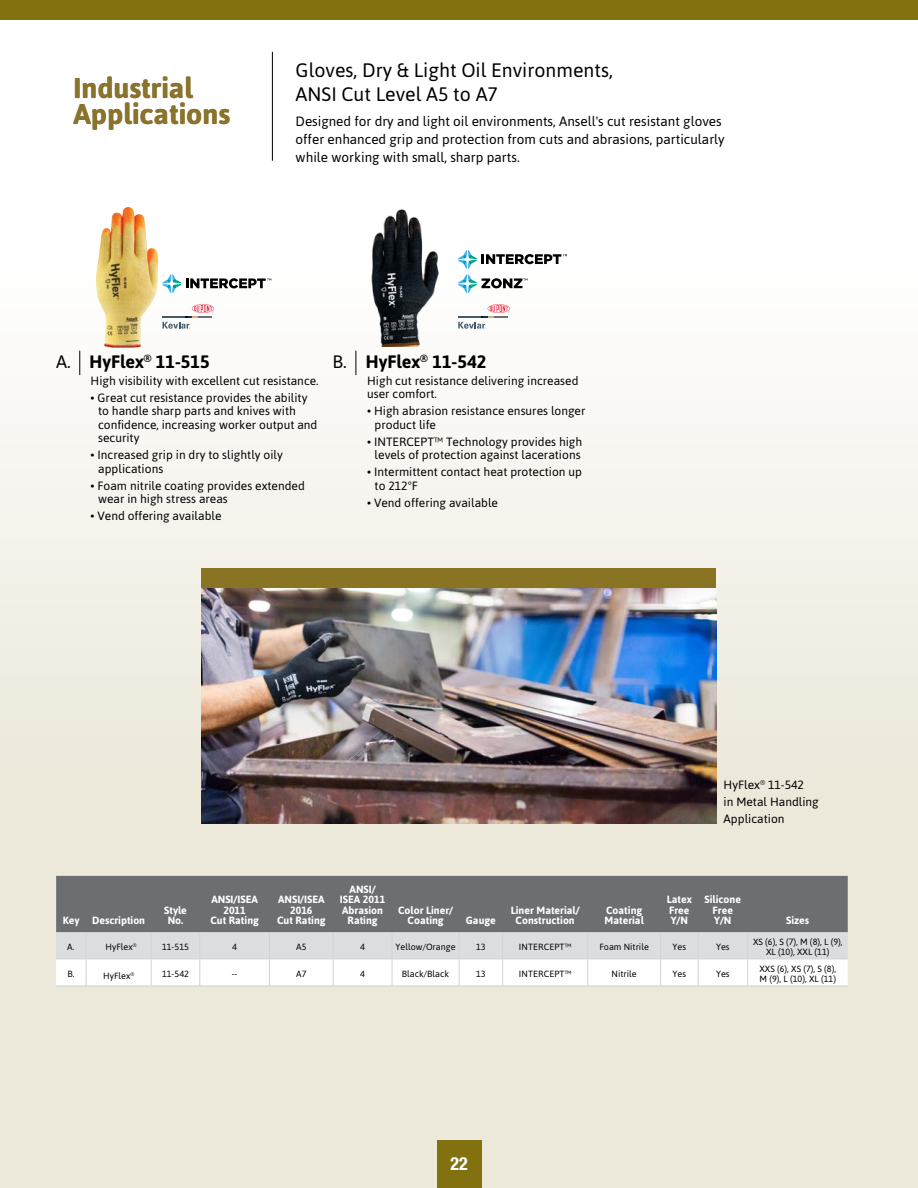
<style>
.page{position:relative;width:918px;height:1188px;background:#fff}
.page>*{position:absolute;margin:0;border:0;box-sizing:border-box;transform-origin:0 0}
.t1{font:700 28.5px/25.5px "Asap";color:#8a742d}
.t2{font:19.5px/24px "Asap";color:#000}
.t3{font:700 18px "Asap";color:#000}
.t4{font:700 condensed 18px "Helvetica Neue LT Std";color:#fff}
.t5{font:13.5px/18px "Asap";color:#000}
.t6{font:12px/13.5px "Asap";color:#000}
.t7{font:700 10.5px/10.5px "Asap";color:#fff;text-align:center}
.t8{font:9px/10.8px "Asap";color:#000;text-align:center}
.s1{font-weight:400}
</style>
<div class="page">
<div style="left:0;top:279px;width:918px;height:909px;background:linear-gradient(to bottom,#f9f8f4,#e7e3d2)"></div>
<div style="left:0;top:0;width:918px;height:20px;background:#82720f"></div>
<div style="left:437px;top:1141px;width:44px;height:47px;background:#82720f"></div>
<div style="left:56px;top:876px;width:792px;height:56px;background:#6d6e71"></div>
<svg style="left:56px;top:932px;width:792px;height:54px"></svg>
<hr style="left:56px;top:986px;width:30px;height:1px;background:#d1d3d4">
<hr style="left:86px;top:986px;width:65px;height:1px;background:#d1d3d4">
<hr style="left:151px;top:986px;width:49px;height:1px;background:#d1d3d4">
<hr style="left:200px;top:986px;width:69px;height:1px;background:#d1d3d4">
<hr style="left:269px;top:986px;width:64px;height:1px;background:#d1d3d4">
<hr style="left:333px;top:986px;width:59px;height:1px;background:#d1d3d4">
<hr style="left:392px;top:986px;width:67px;height:1px;background:#d1d3d4">
<hr style="left:459px;top:986px;width:44px;height:1px;background:#d1d3d4">
<hr style="left:503px;top:986px;width:85px;height:1px;background:#d1d3d4">
<hr style="left:588px;top:986px;width:73px;height:1px;background:#d1d3d4">
<hr style="left:661px;top:986px;width:37px;height:1px;background:#d1d3d4">
<hr style="left:698px;top:986px;width:50px;height:1px;background:#d1d3d4">
<hr style="left:748px;top:986px;width:100px;height:1px;background:#d1d3d4">
<div style="left:202px;top:568px;width:514px;height:20px;background:#887422"></div>
<img style="left:202px;top:588px;width:514px;height:235px">
<svg style="left:458px;top:304px;width:52px;height:25px"></svg>
<img style="left:359px;top:209px;width:87px;height:137px">
<svg style="left:356px;top:351px;width:1px;height:24px"></svg>
<svg style="left:458px;top:275px;width:70px;height:18px"></svg>
<svg style="left:458px;top:250px;width:109px;height:19px"></svg>
<hr style="left:272px;top:52px;width:1px;height:109px;background:#000">
<img style="left:96px;top:208px;width:29px;height:95px">
<svg style="left:79px;top:351px;width:1px;height:24px"></svg>
<svg style="left:163px;top:275px;width:108px;height:18px"></svg>
<svg style="left:163px;top:304px;width:51px;height:25px"></svg>
<h1 class="t1" style="left:74px;top:74px;width:158px">Industrial<br>Applications</h1>
<h2 class="t2" style="left:296px;top:57px;width:319px">Gloves, Dry &amp; Light Oil Environments,<br>ANSI Cut Level A5 to A7</h2>
<p class="t5" style="left:296px;top:111px;width:431px">Designed for dry and light oil environments, Ansell's cut resistant gloves offer enhanced grip and protection from cuts and abrasions, particularly while working with small, sharp parts.</p>
<h3 class="t3" style="left:56px;top:349px;width:155px"><span class="s1">A.</span> HyFlex<sup>®</sup> 11-515</h3>
<p class="t6" style="left:91px;top:373px;width:228px">High visibility with excellent cut resistance.</p>
<p class="t6" style="left:98px;top:390px;width:221px;text-indent:-8px">• Great cut resistance provides the ability to handle sharp parts and knives with confidence, increasing worker output and security</p>
<p class="t6" style="left:98px;top:448px;width:186px;text-indent:-8px">• Increased grip in dry to slightly oily applications</p>
<p class="t6" style="left:98px;top:478px;width:208px;text-indent:-8px">• Foam nitrile coating provides extended wear in high stress areas</p>
<p class="t6" style="left:91px;top:509px;width:132px">• Vend offering available</p>
<h3 class="t3" style="left:333px;top:349px;width:155px"><span class="s1">B.</span> HyFlex<sup>®</sup> 11-542</h3>
<p class="t6" style="left:367px;top:373px;width:213px">High cut resistance delivering increased user comfort.</p>
<p class="t6" style="left:375px;top:404px;width:212px;text-indent:-8px">• High abrasion resistance ensures longer product life</p>
<p class="t6" style="left:367px;top:434px;width:217px;text-align:center">• INTERCEPT™ Technology provides high levels of protection against lacerations</p>
<p class="t6" style="left:375px;top:465px;width:209px;text-indent:-8px">• Intermittent contact heat protection up to 212°F</p>
<p class="t6" style="left:367px;top:495px;width:132px">• Vend offering available</p>
<p class="t6" style="left:724px;top:776px;width:97px;line-height:17px">HyFlex<sup>®</sup> 11-542<br>in Metal Handling<br>Application</p>
<p class="t7" style="left:63px;top:915px;width:84px">Key Description</p>
<p class="t7" style="left:164px;top:904px;width:24px">Style<br>No.</p>
<p class="t7" style="left:210px;top:894px;width:50px">ANSI/ISEA<br>2011<br>Cut Rating</p>
<p class="t7" style="left:277px;top:894px;width:50px">ANSI/ISEA<br>2016<br>Cut Rating</p>
<p class="t7" style="left:340px;top:883px;width:47px">ANSI/<br>ISEA 2011<br>Abrasion<br>Rating</p>
<p class="t7" style="left:398px;top:904px;width:57px">Color Liner/<br>Coating</p>
<p class="t7" style="left:466px;top:915px;width:32px">Gauge</p>
<p class="t7" style="left:511px;top:904px;width:70px">Liner Material/<br>Construction</p>
<p class="t7" style="left:605px;top:904px;width:41px;text-align:left">Coating<br>Material</p>
<p class="t7" style="left:667px;top:894px;width:27px;text-align:left">Latex<br>Free<br>Y/N</p>
<p class="t7" style="left:705px;top:894px;width:38px">Silicone<br>Free<br>Y/N</p>
<p class="t7" style="left:786px;top:915px;width:25px">Sizes</p>
<p class="t8" style="left:67px;top:941px;width:8px">A.</p>
<p class="t8" style="left:105px;top:941px;width:33px">HyFlex<sup>®</sup></p>
<p class="t8" style="left:162px;top:941px;width:28px">11-515</p>
<p class="t8" style="left:232px;top:941px;width:6px">4</p>
<p class="t8" style="left:296px;top:941px;width:12px">A5</p>
<p class="t8" style="left:360px;top:941px;width:6px">4</p>
<p class="t8" style="left:396px;top:941px;width:61px">Yellow/Orange</p>
<p class="t8" style="left:476px;top:941px;width:11px">13</p>
<p class="t8" style="left:519px;top:941px;width:54px">INTERCEPT™</p>
<p class="t8" style="left:599px;top:941px;width:51px">Foam Nitrile</p>
<p class="t8" style="left:673px;top:941px;width:15px">Yes</p>
<p class="t8" style="left:716px;top:941px;width:15px">Yes</p>
<p class="t8" style="left:753px;top:936px;width:91px">XS (6), S (7), M (8), L (9),<br>XL (10), XXL (11)</p>
<p class="t8" style="left:67px;top:968px;width:8px">B.</p>
<p class="t8" style="left:103px;top:970px;width:33px">HyFlex<sup>®</sup></p>
<p class="t8" style="left:162px;top:968px;width:28px">11-542</p>
<p class="t8" style="left:232px;top:968px;width:7px">--</p>
<p class="t8" style="left:296px;top:968px;width:12px">A7</p>
<p class="t8" style="left:360px;top:968px;width:6px">4</p>
<p class="t8" style="left:402px;top:968px;width:49px">Black/Black</p>
<p class="t8" style="left:476px;top:968px;width:11px">13</p>
<p class="t8" style="left:519px;top:968px;width:54px">INTERCEPT™</p>
<p class="t8" style="left:612px;top:968px;width:27px">Nitrile</p>
<p class="t8" style="left:673px;top:968px;width:15px">Yes</p>
<p class="t8" style="left:716px;top:968px;width:15px">Yes</p>
<p class="t8" style="left:759px;top:963px;width:78px;text-align:left">XXS (6), XS (7), S (8),<br>M (9), L (10), XL (11)</p>
<h3 class="t4" style="left:450px;top:1153px;width:19px">22</h3>
</div>
